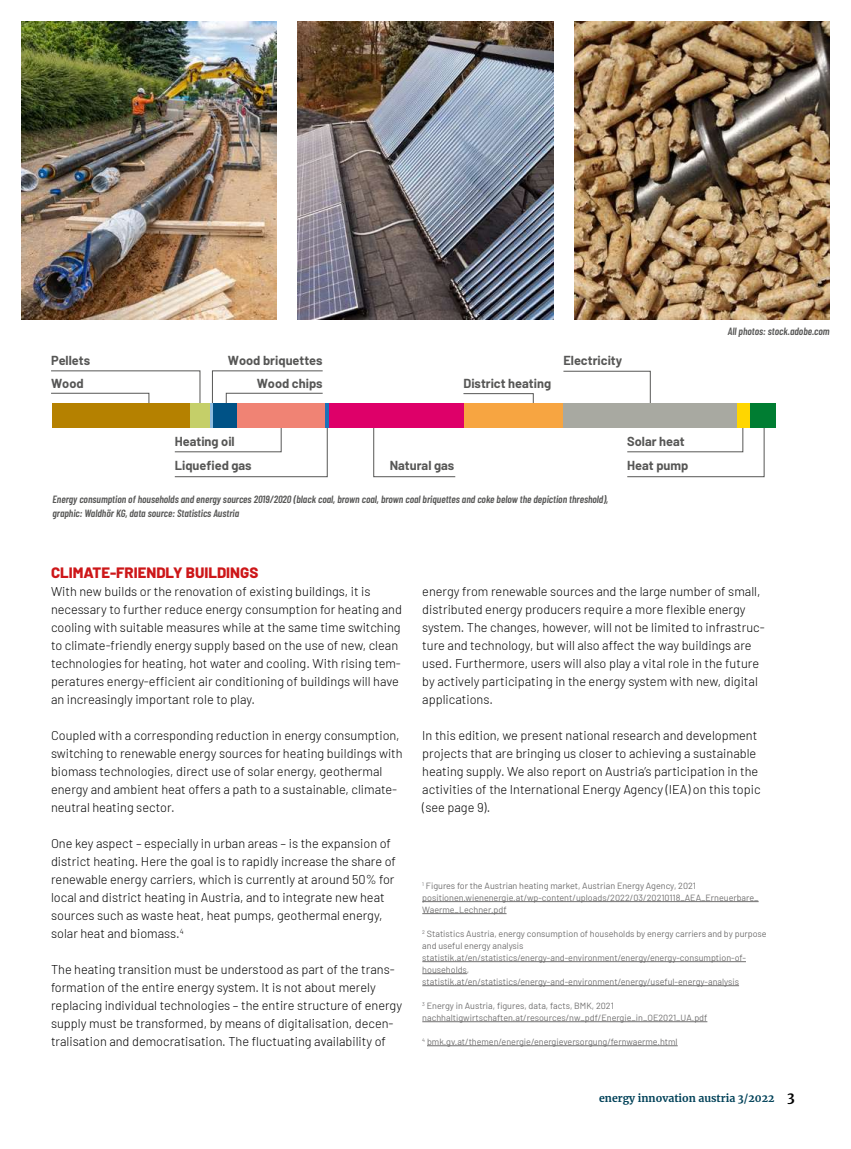
<style>
.page{position:relative;width:851px;height:1149px;background:#fff}
.page>*{position:absolute;margin:0;border:0;box-sizing:border-box;transform-origin:0 0}
.t1{font:800 15px "Barlow";color:#cd1719}
.t2{font:300 12.75px/18px "Barlow";color:#000}
.t3{font:700 12.75px "Barlow";color:#575756}
.t4{font:italic 600 10.5px/13.5px "Barlow Condensed";color:#575756}
.t5{font:700 10.5px "Merriweather";color:#004158}
.t6{font:9px/12px "Barlow";color:#706f6f}
.s1{font-size:13.5px;color:#000}
</style>
<div class="page">
<img style="left:298px;top:21px;width:255px;height:298px">
<img style="left:21px;top:21px;width:255px;height:298px">
<img style="left:574px;top:21px;width:255px;height:298px">
<hr style="left:422px;top:901px;width:336px;height:1px;background:#706f6f">
<hr style="left:422px;top:913px;width:84px;height:1px;background:#706f6f">
<hr style="left:422px;top:961px;width:323px;height:1px;background:#706f6f">
<hr style="left:422px;top:973px;width:45px;height:1px;background:#706f6f">
<hr style="left:422px;top:985px;width:317px;height:1px;background:#706f6f">
<hr style="left:422px;top:1021px;width:285px;height:1px;background:#706f6f">
<hr style="left:427px;top:1045px;width:250px;height:1px;background:#706f6f">
<svg style="left:373px;top:428px;width:83px;height:49px"></svg>
<svg style="left:51px;top:370px;width:150px;height:46px"></svg>
<svg style="left:562px;top:370px;width:202px;height:107px"></svg>
<svg style="left:174px;top:422px;width:154px;height:55px"></svg>
<svg style="left:212px;top:370px;width:111px;height:37px"></svg>
<svg style="left:463px;top:393px;width:71px;height:18px"></svg>
<div style="left:52px;top:403px;width:137px;height:25px;background:#b58100"></div>
<div style="left:190px;top:403px;width:19px;height:25px;background:#c5cf69"></div>
<hr style="left:210px;top:403px;width:3px;height:25px;background:#8fbce0">
<div style="left:214px;top:403px;width:23px;height:25px;background:#005286"></div>
<div style="left:237px;top:403px;width:88px;height:25px;background:#f08374"></div>
<hr style="left:325px;top:403px;width:4px;height:25px;background:#1d71b8">
<div style="left:329px;top:403px;width:134px;height:25px;background:#de0069"></div>
<div style="left:464px;top:403px;width:98px;height:25px;background:#f7a541"></div>
<div style="left:563px;top:403px;width:173px;height:25px;background:#a8a9a1"></div>
<div style="left:736px;top:403px;width:13px;height:25px;background:#ffd600"></div>
<div style="left:749px;top:403px;width:25px;height:25px;background:#007d32"></div>
<p class="t3" style="left:51px;top:351px;width:41px">Pellets</p>
<p class="t3" style="left:51px;top:373px;width:34px">Wood</p>
<p class="t3" style="left:228px;top:351px;width:96px">Wood briquettes</p>
<p class="t3" style="left:563px;top:351px;width:60px">Electricity</p>
<p class="t3" style="left:175px;top:432px;width:61px">Heating oil</p>
<p class="t3" style="left:257px;top:373px;width:67px">Wood chips</p>
<p class="t3" style="left:463px;top:373px;width:89px">District heating</p>
<p class="t3" style="left:627px;top:432px;width:59px">Solar heat</p>
<p class="t3" style="left:175px;top:456px;width:78px">Liquefied gas</p>
<p class="t3" style="left:389px;top:456px;width:66px">Natural gas</p>
<p class="t3" style="left:627px;top:456px;width:63px">Heat pump</p>
<p class="t4" style="left:53px;top:492px;width:557px">Energy consumption of households and energy sources 2019/2020 (black coal, brown coal, brown coal briquettes and coke below the depiction threshold), graphic: Waldhör KG, data source: Statistics Austria</p>
<p class="t4" style="left:727px;top:323px;width:103px">All photos: stock.adobe.com</p>
<p class="t1" style="left:51px;top:561px;width:209px">CLIMATE-FRIENDLY BUILDINGS</p>
<p class="t2" style="left:51px;top:581px;width:352px">With new builds or the renovation of existing buildings, it is necessary to further reduce energy consumption for heating and cooling with suitable measures while at the same time switching to climate-friendly energy supply based on the use of new, clean technologies for heating, hot water and cooling. With rising tem&shy;peratures energy-efficient air conditioning of buildings will have an increasingly important role to play.</p>
<p class="t2" style="left:51px;top:725px;width:353px">Coupled with a corresponding reduction in energy consumption, switching to renewable energy sources for heating buildings with biomass technologies, direct use of solar energy, geothermal energy and ambient heat offers a path to a sustainable, climate&shy;neutral heating sector.</p>
<p class="t2" style="left:51px;top:833px;width:346px">One key aspect – especially in urban areas – is the expansion of district heating. Here the goal is to rapidly increase the share of renewable energy carriers, which is currently at around 50% for local and district heating in Austria, and to integrate new heat sources such as waste heat, heat pumps, geothermal energy, solar heat and biomass.<sup>4</sup></p>
<p class="t2" style="left:51px;top:959px;width:352px">The heating transition must be understood as part of the trans&shy;formation of the entire energy system. It is not about merely replacing individual technologies – the entire structure of energy supply must be transformed, by means of digitalisation, decen&shy;tralisation and democratisation. The fluctuating availability of</p>
<p class="t2" style="left:422px;top:581px;width:344px">energy from renewable sources and the large number of small, distributed energy producers require a more flexible energy system. The changes, however, will not be limited to infrastruc&shy;ture and technology, but will also affect the way buildings are used. Furthermore, users will also play a vital role in the future by actively participating in the energy system with new, digital applications.</p>
<p class="t2" style="left:422px;top:725px;width:340px">In this edition, we present national research and development projects that are bringing us closer to achieving a sustainable heating supply. We also report on Austria’s participation in the activities of the International Energy Agency (IEA) on this topic (see page 9).</p>
<p class="t6" style="left:422px;top:878px;width:338px"><sup>1</sup> Figures for the Austrian heating market, Austrian Energy Agency, 2021 positionen.wienenergie.at/wp-content/uploads/2022/03/20210118_AEA_Erneuerbare_<br>Waerme_Lechner.pdf</p>
<p class="t6" style="left:422px;top:926px;width:346px"><sup>2</sup> Statistics Austria, energy consumption of households by energy carriers and by purpose and useful energy analysis statistik.at/en/statistics/energy-and-environment/energy/energy-consumption-of&shy;households, statistik.at/en/statistics/energy-and-environment/energy/useful-energy-analysis</p>
<p class="t6" style="left:422px;top:998px;width:286px"><sup>3</sup> Energy in Austria, figures, data, facts, BMK, 2021 nachhaltigwirtschaften.at/resources/nw_pdf/Energie_in_OE2021_UA.pdf</p>
<p class="t6" style="left:422px;top:1034px;width:257px"><sup>4</sup> bmk.gv.at/themen/energie/energieversorgung/fernwaerme.html</p>
<p class="t5" style="left:599px;top:1090px;width:197px">energy innovation austria 3/2022 <span class="s1">3</span></p>
</div>
